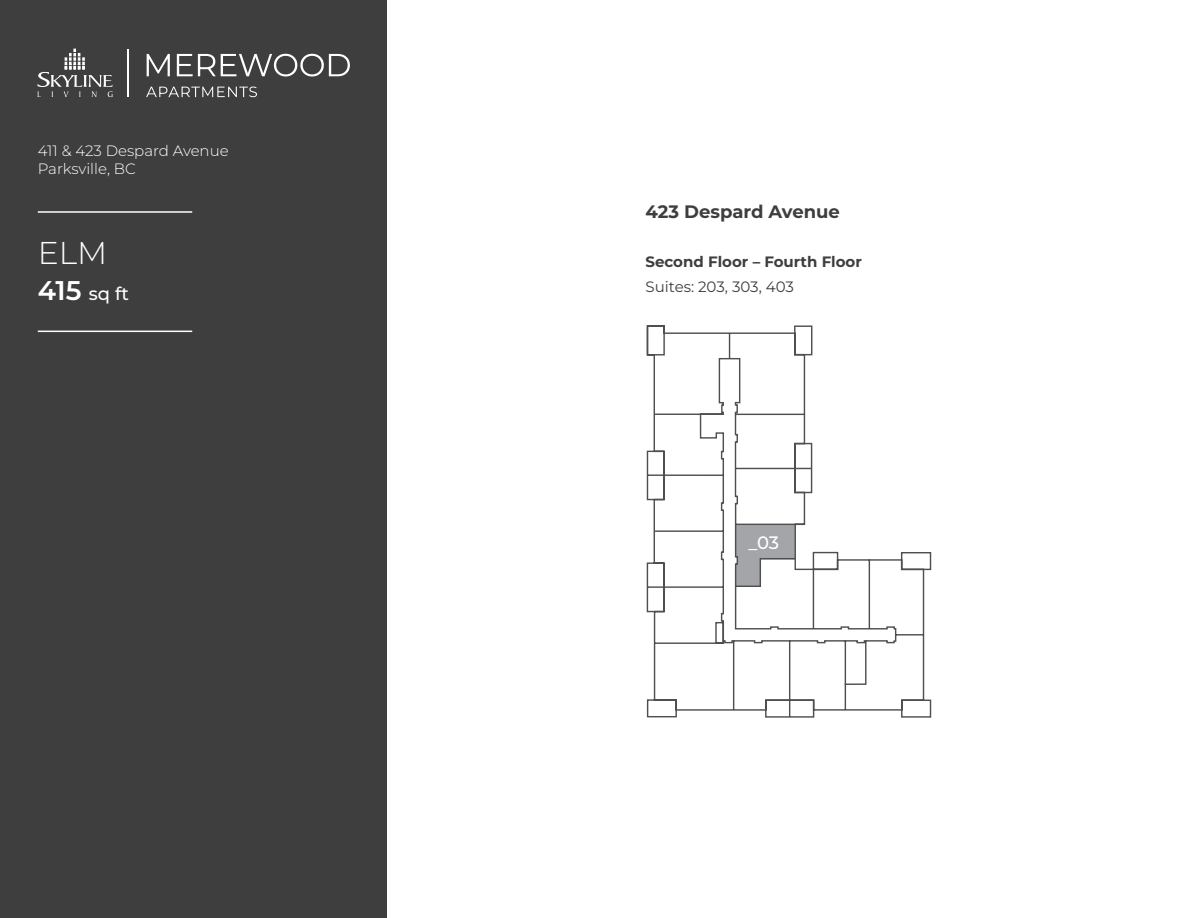
<style>
.page{position:relative;width:1188px;height:918px;background:#fff}
.page>*{position:absolute;margin:0;border:0;box-sizing:border-box;transform-origin:0 0}
.t1{font:300 31.5px "Montserrat";color:#fff}
.t2{font:700 18px "Montserrat";color:#3e3e3f}
.t3{font:500 18px "Montserrat";color:#fff}
.t4{font:300 15px/18px "Montserrat";color:#fff}
.t5{font:700 15px "Montserrat";color:#3e3e3f}
.t6{font:15px "Montserrat";color:#3e3e3f}
.s1{font-weight:600;font-size:27px}
</style>
<div class="page">
<div style="left:0;top:0;width:386px;height:918px;background:#3e3e3f"></div>
<svg style="left:38px;top:49px;width:75px;height:48px"></svg>
<svg style="left:147px;top:54px;width:23px;height:22px"></svg>
<svg style="left:177px;top:54px;width:173px;height:22px"></svg>
<svg style="left:146px;top:87px;width:111px;height:10px"></svg>
<hr style="left:127px;top:49px;width:1px;height:48px;background:#fff">
<hr style="left:38px;top:211px;width:154px;height:2px;background:#fff">
<hr style="left:38px;top:331px;width:154px;height:1px;background:#fff">
<svg style="left:646px;top:325px;width:286px;height:393px"></svg>
<p class="t4" style="left:38px;top:141px;width:192px">411 &amp; 423 Despard Avenue<br>Parksville, BC</p>
<p class="t1" style="left:38px;top:232px;width:71px">ELM</p>
<p class="t3" style="left:38px;top:282px;width:93px"><span class="s1">415</span> sq ft</p>
<p class="t2" style="left:646px;top:199px;width:196px">423 Despard Avenue</p>
<p class="t5" style="left:646px;top:252px;width:218px">Second Floor – Fourth Floor</p>
<p class="t6" style="left:646px;top:277px;width:150px">Suites: 203, 303, 403</p>
<p class="t3" style="left:748px;top:530px;width:32px">_03</p>
</div>
